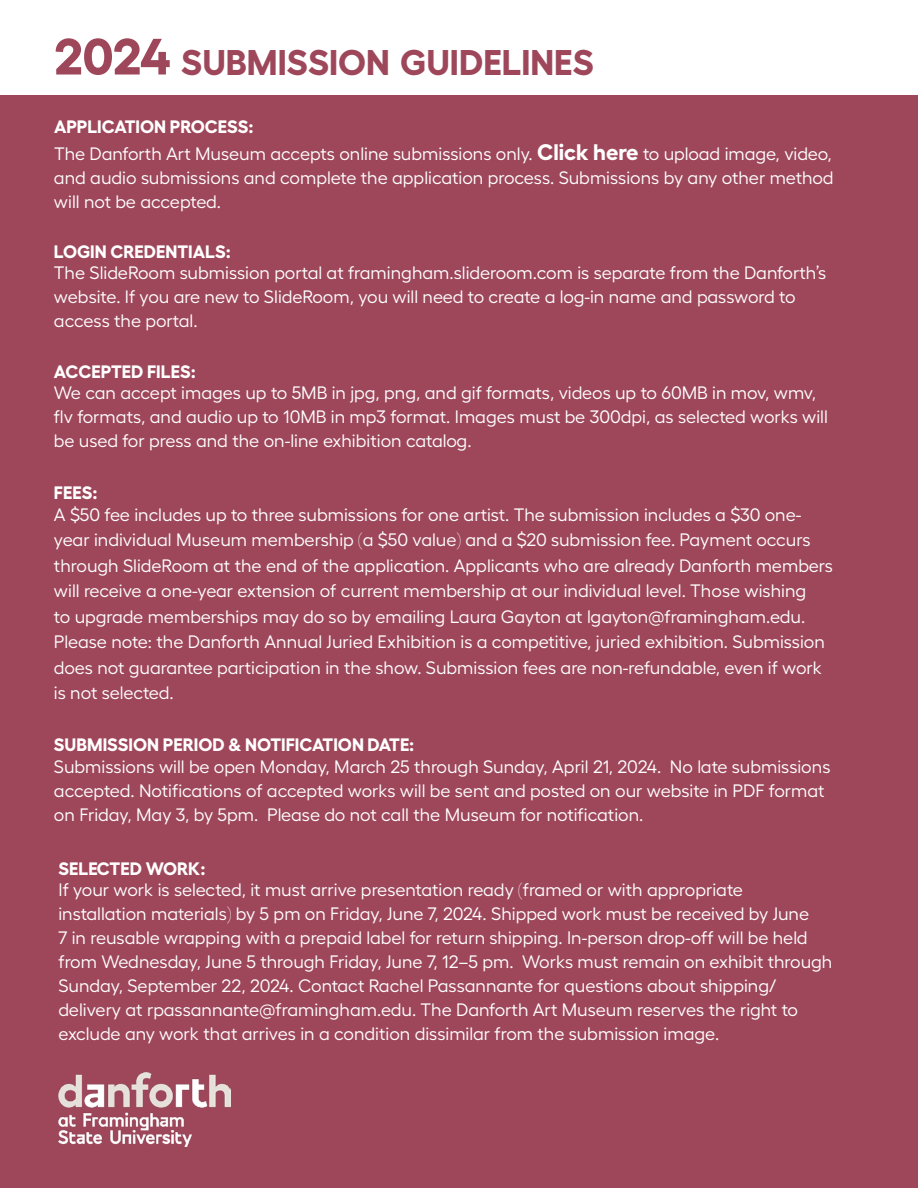
<style>
.page{position:relative;width:918px;height:1188px;background:#fff}
.page>*{position:absolute;margin:0;border:0;box-sizing:border-box;transform-origin:0 0}
.t1{font:700 35.7px "Hellix";color:#9e475b}
.t2{font:18px/24px "Hellix";color:#fff}
.t3{font:700 18px "Hellix";color:#fff}
.s1{font-size:51px}
.s2{font-weight:700}
.s3{font-weight:700;font-size:22.5px}
</style>
<div class="page">
<div style="left:0;top:95px;width:918px;height:1093px;background:#9e475b"></div>
<img style="left:58px;top:1072px;width:173px;height:74px">
<h1 class="t1" style="left:54px;top:33px;width:542px"><span class="s1">2024</span> SUBMISSION GUIDELINES</h1>
<p class="t2" style="left:54px;top:112px;width:779px;line-height:27px"><span class="s2">APPLICATION PROCESS:<br></span>The Danforth Art Museum accepts online submissions only. <span class="s3">Click here</span> to upload image, video,</p>
<p class="t2" style="left:54px;top:164px;width:781px">and audio submissions and complete the application process. Submissions by any other method will not be accepted.</p>
<p class="t3" style="left:54px;top:237px;width:178px">LOGIN CREDENTIALS:</p>
<p class="t2" style="left:54px;top:259px;width:774px">The SlideRoom submission portal at framingham.slideroom.com is separate from the Danforth’s website. If you are new to SlideRoom, you will need to create a log-in name and password to access the portal.</p>
<p class="t3" style="left:54px;top:357px;width:143px">ACCEPTED FILES:</p>
<p class="t2" style="left:54px;top:379px;width:775px">We can accept images up to 5MB in jpg, png, and gif formats, videos up to 60MB in mov, wmv, flv formats, and audio up to 10MB in mp3 format. Images must be 300dpi, as selected works will be used for press and the on-line exhibition catalog.</p>
<p class="t3" style="left:54px;top:478px;width:45px">FEES:</p>
<p class="t2" style="left:54px;top:500px;width:781px;line-height:25.5px">A $50 fee includes up to three submissions for one artist. The submission includes a $30 one&shy;year individual Museum membership (a $50 value) and a $20 submission fee. Payment occurs through SlideRoom at the end of the application. Applicants who are already Danforth members will receive a one-year extension of current membership at our individual level. Those wishing<br>to upgrade memberships may do so by emailing Laura Gayton at lgayton@framingham.edu.<br>Please note: the Danforth Annual Juried Exhibition is a competitive, juried exhibition. Submission does not guarantee participation in the show. Submission fees are non-refundable, even if work is not selected.</p>
<p class="t3" style="left:54px;top:731px;width:362px">SUBMISSION PERIOD &amp; NOTIFICATION DATE:</p>
<p class="t2" style="left:54px;top:753px;width:778px">Submissions will be open Monday, March 25 through Sunday, April 21, 2024. No late submissions accepted. Notifications of accepted works will be sent and posted on our website in PDF format on Friday, May 3, by 5pm. Please do not call the Museum for notification.</p>
<p class="t3" style="left:58px;top:854px;width:149px">SELECTED WORK:</p>
<p class="t2" style="left:58px;top:876px;width:775px">If your work is selected, it must arrive presentation ready (framed or with appropriate installation materials) by 5 pm on Friday, June 7, 2024. Shipped work must be received by June<br>7 in reusable wrapping with a prepaid label for return shipping. In-person drop-off will be held from Wednesday, June 5 through Friday, June 7, 12–5 pm. Works must remain on exhibit through Sunday, September 22, 2024. Contact Rachel Passannante for questions about shipping/ delivery at rpassannante@framingham.edu. The Danforth Art Museum reserves the right to exclude any work that arrives in a condition dissimilar from the submission image.</p>
</div>
